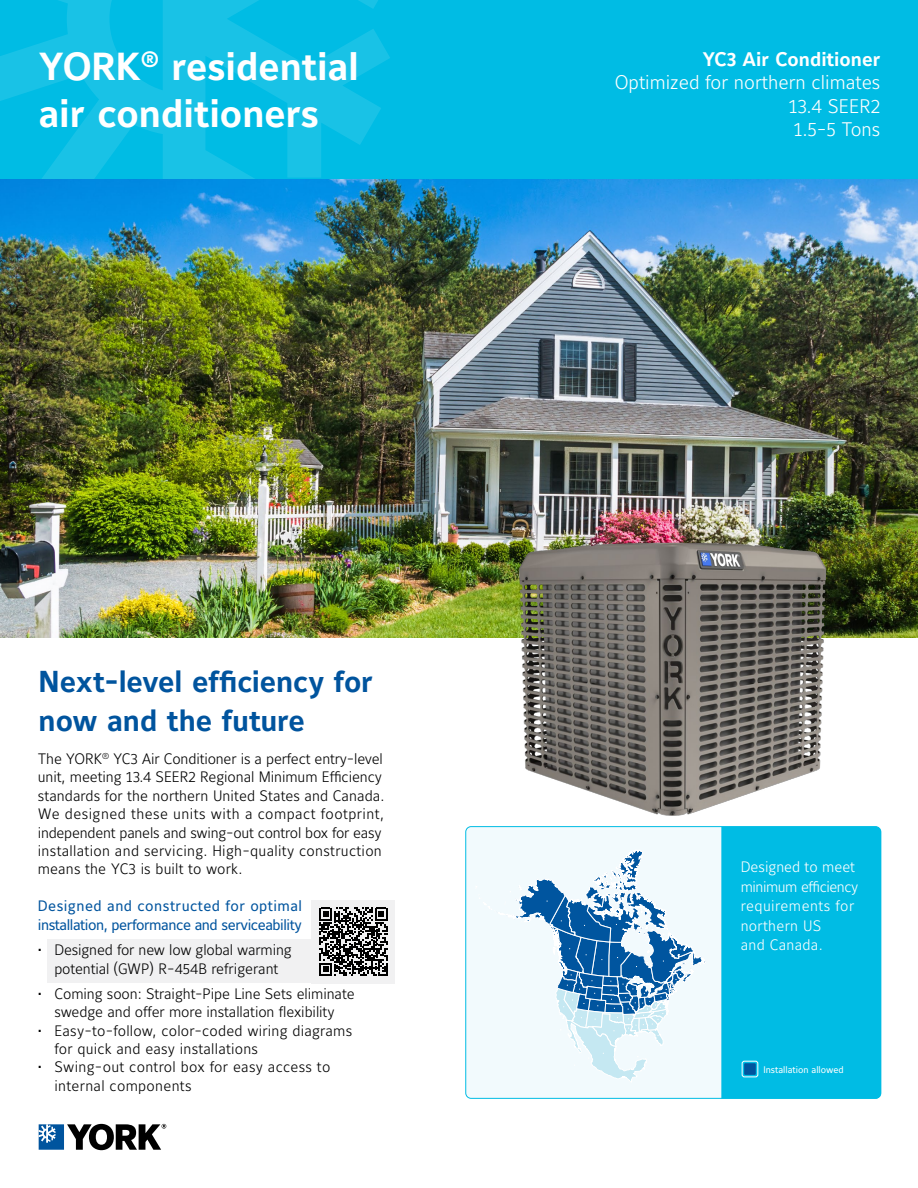
<style>
.page{position:relative;width:918px;height:1188px;background:#fff}
.page>*{position:absolute;margin:0;border:0;box-sizing:border-box;transform-origin:0 0}
.t1{font:700 38.7px/46.5px "Maurea Jci Lf ML";color:#fff}
.t2{font:700 30px/39px "Maurea Jci Lf ML";letter-spacing:-.005em;color:#00549e}
.t3{font:300 19.5px/23.4px "Maurea Jci Lf ML";color:#fff;text-align:justify}
.t4{font:700 19.5px "Maurea Jci Lf ML";color:#fff}
.t5{font:300 15px/18.5px "Maurea Jci Lf ML";color:#000}
.t6{font:15px/18.5px "Maurea Jci Lf ML";letter-spacing:-.03em;color:#00549e}
.t7{font:300 15px/19.5px "Maurea Jci Lf ML";letter-spacing:.015em;color:#fff}
.t8{font:300 15px/18.5px "Maurea Jci Lf ML";letter-spacing:.02em;color:#000}
.t9{font:9.45px "Maurea Jci Lf ML";color:#fff}
</style>
<div class="page">
<div style="left:312px;top:900px;width:83px;height:83px;background:#f1f1f2"></div>
<div style="left:48px;top:940px;width:347px;height:43px;background:#f1f1f2"></div>
<svg style="left:319px;top:908px;width:68px;height:68px"></svg>
<img style="left:0;top:178px;width:918px;height:460px">
<div style="left:466px;top:827px;width:415px;height:271px;background:#f2fafd;border-radius:5px"></div>
<svg style="left:476px;top:850px;width:230px;height:232px"></svg>
<div style="left:721px;top:827px;width:160px;height:272px;background:#00bce4"></div>
<div style="left:0;top:0;width:918px;height:178px;background:#00bce4"></div>
<svg style="left:0;top:0;width:390px;height:178px"></svg>
<svg style="left:39px;top:1124px;width:127px;height:26px"></svg>
<div style="left:744px;top:1063px;width:12px;height:12px;background:#00549e"></div>
<div style="left:742px;top:1061px;width:16px;height:16px;border:1px solid #fff;border-radius:2px"></div>
<img style="left:519px;top:534px;width:318px;height:282px">
<h1 class="t1" style="left:39px;top:44px;width:322px">YORK<sup>®</sup> residential air conditioners</h1>
<h3 class="t4" style="left:702px;top:47px;width:180px">YC3 Air Conditioner</h3>
<h3 class="t3" style="left:788px;top:70px;width:94px;text-indent:-174px">Optimized for northern climates 13.4 SEER2<br>1.5-5 Tons</h3>
<h2 class="t2" style="left:39px;top:663px;width:336px">Next-level efficiency for now and the future</h2>
<p class="t5" style="left:38px;top:749px;width:348px">The YORK<sup>®</sup> YC3 Air Conditioner is a perfect entry-level unit, meeting 13.4 SEER2 Regional Minimum Efficiency standards for the northern United States and Canada.<br>We designed these units with a compact footprint, independent panels and swing-out control box for easy installation and servicing. High-quality construction means the YC3 is built to work.</p>
<p class="t6" style="left:38px;top:897px;width:266px">Designed and constructed for optimal installation, performance and serviceability</p>
<p class="t5" style="left:38px;top:940px;width:255px;text-align:center">• Designed for new low global warming potential (GWP) R-454B refrigerant</p>
<p class="t5" style="left:38px;top:984px;width:318px;text-align:center">• Coming soon: Straight-Pipe Line Sets eliminate swedge and offer more installation flexibility</p>
<p class="t5" style="left:54px;top:1021px;width:299px;text-indent:-17px">• Easy-to-follow, color-coded wiring diagrams for quick and easy installations</p>
<p class="t8" style="left:54px;top:1058px;width:278px;text-indent:-17px">• Swing-out control box for easy access to internal components</p>
<p class="t7" style="left:741px;top:857px;width:119px">Designed to meet minimum efficiency requirements for northern US<br>and Canada.</p>
<p class="t9" style="left:763px;top:1064px;width:82px">Installation allowed</p>
</div>
